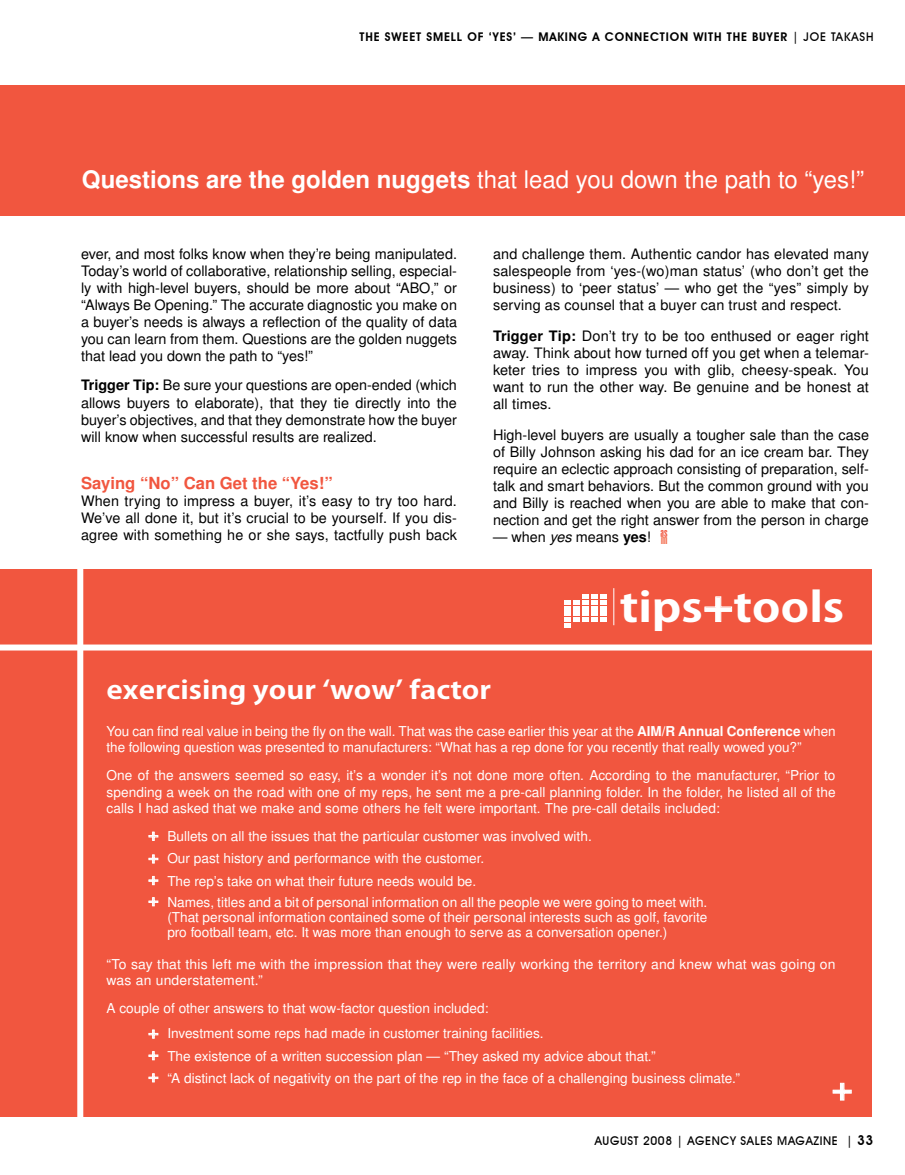
<style>
.page{position:relative;width:905px;height:1175px;background:#fff}
.page>*{position:absolute;margin:0;border:0;box-sizing:border-box;transform-origin:0 0}
.t1{font:700 40.5px "Koz Go Pro";color:#fff;scale:1.19 1}
.t2{font:800 27.45px "Koz Go Pro";color:#fff;scale:1.11 1}
.t3{font:700 25.05px "Koz Go Pro";color:#fff;scale:1.19 1}
.t4{font:24px "Turkish Sans SSK";color:#fff}
.t5{font:700 16.5px "Turkish Sans SSK";color:#f1563f}
.t6{font:14.25px/17.1px "Turkish Sans SSK";color:#000;text-align:justify}
.t7{font:13.5px/16.2px "Turkish Sans SSK";color:#fff}
.t8{font:800 13.5px/21.8px "Koz Go Pro";color:#fff;text-align:justify;scale:1.11 1}
.t9{font:600 12px "Avant Garde IT Cby BT";letter-spacing:.07em;color:#000}
.t10{font:500 12px "Avant Garde IT Cby BT";letter-spacing:.05em;color:#000}
.t11{font:10.95px "Swiss 924 BT Regular B";color:#f1563f}
.t12{font:10.95px "Swiss 924 BT Regular B";color:#f4795d;scale:1.3 1}
.s1{font-weight:500}
.s2{font-weight:700}
.s3{font-style:italic}
.s4{font-weight:800}
.s5{font-weight:600;font-size:13.5px}
</style>
<div class="page">
<div style="left:0;top:86px;width:904px;height:130px;background:#f1563f"></div>
<div style="left:0;top:568px;width:872px;height:548px;background:#f1563f"></div>
<div style="left:0;top:644px;width:904px;height:6px;background:#fff"></div>
<hr style="left:613px;top:588px;width:1px;height:37px;background:#fff">
<svg style="left:564px;top:594px;width:42px;height:33px"></svg>
<svg style="left:704px;top:596px;width:28px;height:26px"></svg>
<div style="left:77px;top:556px;width:6px;height:564px;background:#fff"></div>
<svg style="left:832px;top:1082px;width:20px;height:19px"></svg>
<svg style="left:148px;top:831px;width:11px;height:10px"></svg>
<svg style="left:148px;top:854px;width:11px;height:10px"></svg>
<svg style="left:148px;top:875px;width:11px;height:10px"></svg>
<svg style="left:148px;top:897px;width:11px;height:9px"></svg>
<svg style="left:148px;top:1029px;width:11px;height:10px"></svg>
<svg style="left:148px;top:1051px;width:11px;height:9px"></svg>
<svg style="left:148px;top:1073px;width:11px;height:9px"></svg>
<p class="t9" style="left:359px;top:29px;width:515px">THE SWEET SMELL OF ‘YES’ — MAKING A CONNECTION WITH THE BUYER <span class="s1">| JOE TAKASH</span></p>
<h3 class="t4" style="left:82px;top:165px;width:783px"><span class="s2">Questions are the golden nuggets</span> that lead you down the path to “yes!”</h3>
<p class="t6" style="left:81px;top:245px;width:377px">ever, and most folks know when they’re being manipulated.<br>Today’s world of collaborative, relationship selling, especial&shy;ly with high-level buyers, should be more about “ABO,” or “Always Be Opening.” The accurate diagnostic you make on a buyer’s needs is always a reflection of the quality of data you can learn from them. Questions are the golden nuggets that lead you down the path to “yes!”</p>
<p class="t6" style="left:81px;top:376px;width:377px"><span class="s2">Trigger Tip:</span> Be sure your questions are open-ended (which allows buyers to elaborate), that they tie directly into the buyer’s objectives, and that they demonstrate how the buyer will know when successful results are realized.</p>
<p class="t5" style="left:81px;top:473px;width:253px">Saying “No” Can Get the “Yes!”</p>
<p class="t6" style="left:81px;top:492px;width:377px">When trying to impress a buyer, it’s easy to try too hard.<br>We’ve all done it, but it’s crucial to be yourself. If you dis&shy;agree with something he or she says, tactfully push back</p>
<p class="t6" style="left:493px;top:245px;width:377px">and challenge them. Authentic candor has elevated many salespeople from ‘yes-(wo)man status’ (who don’t get the business) to ‘peer status’ — who get the “yes” simply by serving as counsel that a buyer can trust and respect.</p>
<p class="t6" style="left:493px;top:327px;width:377px"><span class="s2">Trigger Tip:</span> Don’t try to be too enthused or eager right away. Think about how turned off you get when a telemar&shy;keter tries to impress you with glib, cheesy-speak. You want to run the other way. Be genuine and be honest at all times.</p>
<p class="t6" style="left:493px;top:426px;width:377px">High-level buyers are usually a tougher sale than the case of Billy Johnson asking his dad for an ice cream bar. They require an eclectic approach consisting of preparation, self&shy;talk and smart behaviors. But the common ground with you and Billy is reached when you are able to make that con&shy;nection and get the right answer from the person in charge</p>
<p class="t6" style="left:493px;top:528px;width:159px">— when <span class="s3">yes</span> means <span class="s2">yes</span>!</p>
<p class="t11" style="left:660px;top:526px;width:8px">AS</p>
<p class="t12" style="left:660px;top:533px;width:7px">M</p>
<h1 class="t1" style="left:620px;top:580px;width:190px">tips<span class="s4">+</span>tools</h1>
<h3 class="t3" style="left:106px;top:674px;width:324px">exercising your ‘wow’ factor</h3>
<p class="t7" style="left:106px;top:723px;width:730px">You can find real value in being the fly on the wall. That was the case earlier this year at the <span class="s2">AIM/R Annual Conference</span> when the following question was presented to manufacturers: “What has a rep done for you recently that really wowed you?”</p>
<p class="t7" style="left:106px;top:767px;width:730px;text-align:justify">One of the answers seemed so easy, it’s a wonder it’s not done more often. According to the manufacturer, “Prior to spending a week on the road with one of my reps, he sent me a pre-call planning folder. In the folder, he listed all of the calls I had asked that we make and some others he felt were important. The pre-call details included:</p>
<p class="t7" style="left:167px;top:825px;width:541px;line-height:21.9px">Bullets on all the issues that the particular customer was involved with.<br>Our past history and performance with the customer.<br>The rep’s take on what their future needs would be.<br>Names, titles and a bit of personal information on all the people we were going to meet with.</p>
<p class="t7" style="left:167px;top:909px;width:541px;line-height:15.3px">(That personal information contained some of their personal interests such as golf, favorite pro football team, etc. It was more than enough to serve as a conversation opener.)</p>
<p class="t7" style="left:106px;top:955px;width:730px">“To say that this left me with the impression that they were really working the territory and knew what was going on was an understatement.”</p>
<p class="t7" style="left:167px;top:995px;width:378px;line-height:25.2px;text-indent:-61px">A couple of other answers to that wow-factor question included:<br>Investment some reps had made in customer training facilities.</p>
<p class="t7" style="left:167px;top:1044px;width:574px;line-height:22.2px">The existence of a written succession plan — “They asked my advice about that.”<br>“A distinct lack of negativity on the part of the rep in the face of a challenging business climate.”</p>
<h2 class="t2" style="left:831px;top:1072px;width:20px">+</h2>
<p class="t8" style="left:148px;top:825px;width:11px">+ + + +</p>
<p class="t8" style="left:148px;top:1023px;width:11px">+ + +</p>
<p class="t10" style="left:594px;top:1133px;width:16px">AUGUST</p>
<p class="t10" style="left:643px;top:1133px;width:232px">2008 | AGENCY SALES MAGAZINE | <span class="s5">33</span></p>
</div>
